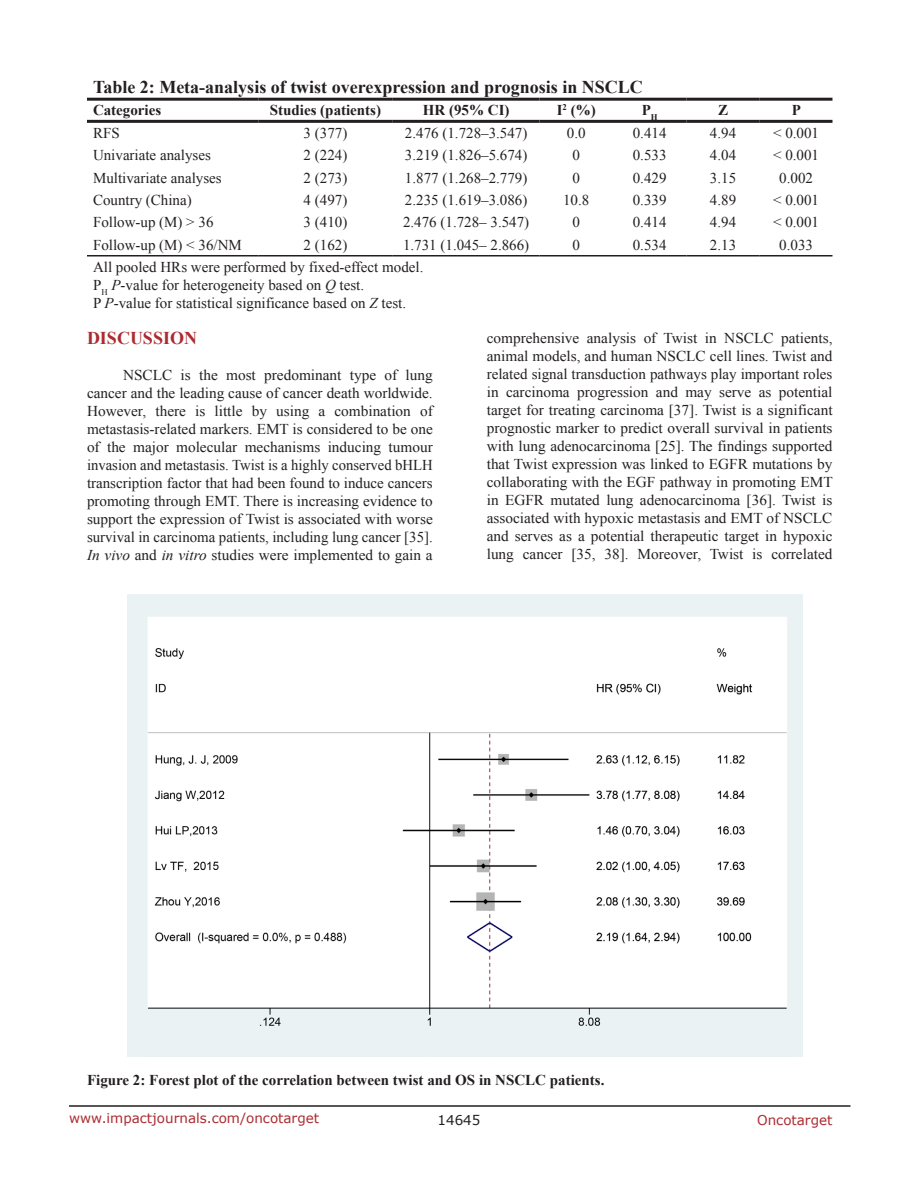
<style>
.page{position:relative;width:918px;height:1188px;background:#fff}
.page>*{position:absolute;margin:0;border:0;box-sizing:border-box;transform-origin:0 0}
.TableHeading{font:700 18px "Times New Roman";color:#231f20}
.Heading{font:700 18px "Times New Roman";color:#ac2b31}
.BodyText{font:15px/18px "Times New Roman";color:#231f20;text-align:justify}
.TableText{font:15px "Times New Roman";color:#231f20}
.FigureText{font:700 15px "Times New Roman";color:#231f20}
.TableText-2{font:700 15px "Times New Roman";color:#231f20}
.t1{font:13.5px "Verdana";color:#ac2b31}
.t2{font:13.5px "Verdana";color:#231f20}
.s1{font-style:italic}
</style>
<div class="page">
<hr style="left:69px;top:1105px;width:781px;height:2px;background:#231f20">
<hr style="left:87px;top:98px;width:171px;height:3px;background:#231f20">
<hr style="left:258px;top:98px;width:135px;height:3px;background:#231f20">
<hr style="left:393px;top:98px;width:147px;height:3px;background:#231f20">
<hr style="left:540px;top:98px;width:73px;height:3px;background:#231f20">
<hr style="left:613px;top:98px;width:73px;height:3px;background:#231f20">
<hr style="left:686px;top:98px;width:74px;height:3px;background:#231f20">
<hr style="left:760px;top:98px;width:72px;height:3px;background:#231f20">
<hr style="left:87px;top:120px;width:171px;height:3px;background:#231f20">
<hr style="left:258px;top:120px;width:135px;height:3px;background:#231f20">
<hr style="left:393px;top:120px;width:147px;height:3px;background:#231f20">
<hr style="left:540px;top:120px;width:73px;height:3px;background:#231f20">
<hr style="left:613px;top:120px;width:73px;height:3px;background:#231f20">
<hr style="left:686px;top:120px;width:74px;height:3px;background:#231f20">
<hr style="left:760px;top:120px;width:72px;height:3px;background:#231f20">
<hr style="left:87px;top:255px;width:171px;height:2px;background:#231f20">
<hr style="left:258px;top:255px;width:135px;height:2px;background:#231f20">
<hr style="left:393px;top:255px;width:147px;height:2px;background:#231f20">
<hr style="left:540px;top:255px;width:73px;height:2px;background:#231f20">
<hr style="left:613px;top:255px;width:73px;height:2px;background:#231f20">
<hr style="left:686px;top:255px;width:74px;height:2px;background:#231f20">
<hr style="left:760px;top:255px;width:72px;height:2px;background:#231f20">
<img style="left:128px;top:594px;width:675px;height:463px">
<p class="TableHeading" style="left:93px;top:75px;width:551px">Table 2: Meta-analysis of twist overexpression and prognosis in NSCLC</p>
<p class="TableText-2" style="left:93px;top:100px;width:70px">Categories</p>
<p class="TableText-2" style="left:270px;top:100px;width:113px">Studies (patients)</p>
<p class="TableText-2" style="left:423px;top:100px;width:88px">HR (95% CI)</p>
<p class="TableText-2" style="left:557px;top:100px;width:40px">I<sup>2</sup> (%)</p>
<p class="TableText-2" style="left:642px;top:100px;width:17px">P<sub>H</sub></p>
<p class="TableText-2" style="left:718px;top:100px;width:12px">Z</p>
<p class="TableText-2" style="left:792px;top:100px;width:11px">P</p>
<p class="TableText" style="left:93px;top:123px;width:28px">RFS</p>
<p class="TableText" style="left:304px;top:123px;width:45px">3 (377)</p>
<p class="TableText" style="left:405px;top:123px;width:124px">2.476 (1.728–3.547)</p>
<p class="TableText" style="left:567px;top:123px;width:20px">0.0</p>
<p class="TableText" style="left:633px;top:123px;width:35px">0.414</p>
<p class="TableText" style="left:710px;top:123px;width:28px">4.94</p>
<p class="TableText" style="left:773px;top:123px;width:47px">&lt; 0.001</p>
<p class="TableText" style="left:93px;top:145px;width:119px">Univariate analyses</p>
<p class="TableText" style="left:304px;top:145px;width:45px">2 (224)</p>
<p class="TableText" style="left:405px;top:145px;width:124px">3.219 (1.826–5.674)</p>
<p class="TableText" style="left:573px;top:145px;width:9px">0</p>
<p class="TableText" style="left:633px;top:145px;width:35px">0.533</p>
<p class="TableText" style="left:710px;top:145px;width:28px">4.04</p>
<p class="TableText" style="left:773px;top:145px;width:47px">&lt; 0.001</p>
<p class="TableText" style="left:93px;top:167px;width:130px">Multivariate analyses</p>
<p class="TableText" style="left:304px;top:167px;width:45px">2 (273)</p>
<p class="TableText" style="left:405px;top:167px;width:124px">1.877 (1.268–2.779)</p>
<p class="TableText" style="left:573px;top:167px;width:9px">0</p>
<p class="TableText" style="left:633px;top:167px;width:35px">0.429</p>
<p class="TableText" style="left:710px;top:167px;width:28px">3.15</p>
<p class="TableText" style="left:779px;top:167px;width:35px">0.002</p>
<p class="TableText" style="left:93px;top:190px;width:100px">Country (China)</p>
<p class="TableText" style="left:304px;top:190px;width:45px">4 (497)</p>
<p class="TableText" style="left:405px;top:190px;width:124px">2.235 (1.619–3.086)</p>
<p class="TableText" style="left:563px;top:190px;width:28px">10.8</p>
<p class="TableText" style="left:633px;top:190px;width:35px">0.339</p>
<p class="TableText" style="left:710px;top:190px;width:28px">4.89</p>
<p class="TableText" style="left:773px;top:190px;width:47px">&lt; 0.001</p>
<p class="TableText" style="left:93px;top:212px;width:122px">Follow-up (M) &gt; 36</p>
<p class="TableText" style="left:304px;top:212px;width:45px">3 (410)</p>
<p class="TableText" style="left:403px;top:212px;width:128px">2.476 (1.728– 3.547)</p>
<p class="TableText" style="left:573px;top:212px;width:9px">0</p>
<p class="TableText" style="left:633px;top:212px;width:35px">0.414</p>
<p class="TableText" style="left:710px;top:212px;width:28px">4.94</p>
<p class="TableText" style="left:773px;top:212px;width:47px">&lt; 0.001</p>
<p class="TableText" style="left:93px;top:235px;width:150px">Follow-up (M) &lt; 36/NM</p>
<p class="TableText" style="left:304px;top:235px;width:45px">2 (162)</p>
<p class="TableText" style="left:403px;top:235px;width:128px">1.731 (1.045– 2.866)</p>
<p class="TableText" style="left:573px;top:235px;width:9px">0</p>
<p class="TableText" style="left:633px;top:235px;width:35px">0.534</p>
<p class="TableText" style="left:710px;top:235px;width:28px">2.13</p>
<p class="TableText" style="left:779px;top:235px;width:35px">0.033</p>
<p class="TableText" style="left:93px;top:257px;width:332px">All pooled HRs were performed by fixed-effect model.</p>
<p class="TableText" style="left:93px;top:275px;width:273px">P<sub>H</sub> <span class="s1">P</span>-value for heterogeneity based on <span class="s1">Q</span> test.</p>
<p class="TableText" style="left:93px;top:293px;width:315px">P <span class="s1">P</span>-value for statistical significance based on <span class="s1">Z</span> test.</p>
<p class="Heading" style="left:87px;top:326px;width:112px">DISCUSSION</p>
<p class="BodyText" style="left:87px;top:366px;width:347px;text-indent:36px">NSCLC is the most predominant type of lung cancer and the leading cause of cancer death worldwide.<br>However, there is little by using a combination of metastasis-related markers. EMT is considered to be one of the major molecular mechanisms inducing tumour invasion and metastasis. Twist is a highly conserved bHLH transcription factor that had been found to induce cancers promoting through EMT. There is increasing evidence to support the expression of Twist is associated with worse survival in carcinoma patients, including lung cancer [35].<br><span class="s1">In vivo</span> and <span class="s1">in vitro</span> studies were implemented to gain a</p>
<p class="BodyText" style="left:487px;top:328px;width:348px">comprehensive analysis of Twist in NSCLC patients, animal models, and human NSCLC cell lines. Twist and related signal transduction pathways play important roles in carcinoma progression and may serve as potential target for treating carcinoma [37]. Twist is a significant prognostic marker to predict overall survival in patients with lung adenocarcinoma [25]. The findings supported that Twist expression was linked to EGFR mutations by collaborating with the EGF pathway in promoting EMT in EGFR mutated lung adenocarcinoma [36]. Twist is associated with hypoxic metastasis and EMT of NSCLC and serves as a potential therapeutic target in hypoxic lung cancer [35, 38]. Moreover, Twist is correlated</p>
<p class="FigureText" style="left:87px;top:1070px;width:519px">Figure 2: Forest plot of the correlation between twist and OS in NSCLC patients.</p>
<p class="t1" style="left:69px;top:1109px;width:252px">www.impactjournals.com/oncotarget</p>
<p class="t2" style="left:438px;top:1111px;width:44px">14645</p>
<p class="t1" style="left:757px;top:1111px;width:77px">Oncotarget</p>
</div>
